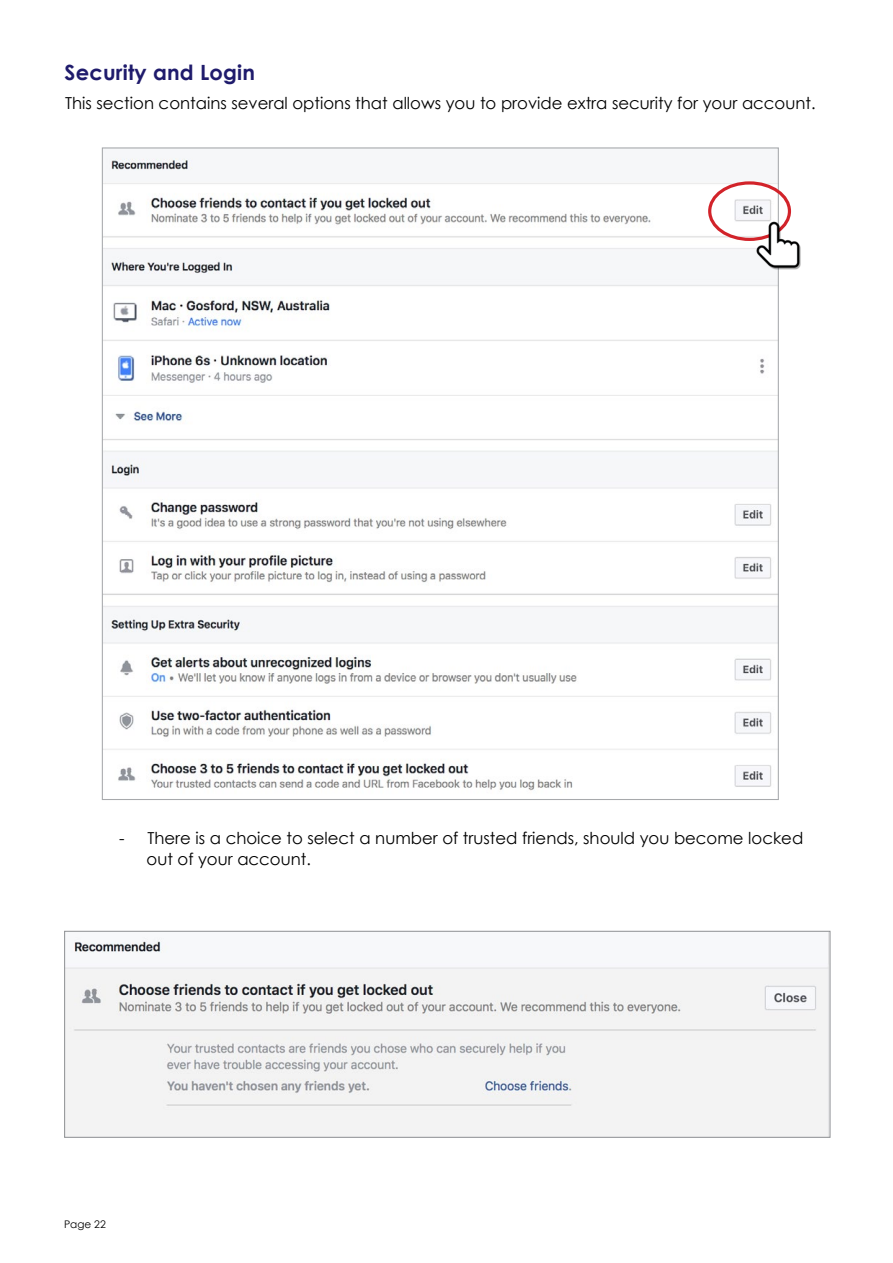
<style>
.page{position:relative;width:893px;height:1263px;background:#fff}
.page>*{position:absolute;margin:0;border:0;box-sizing:border-box;transform-origin:0 0}
.t1{font:700 21px "Century Gothic";letter-spacing:.01em;color:#1f1b6c}
.t2{font:16.5px/21px "Century Gothic";color:#000}
.t3{font:10.5px "Century Gothic";color:#000}
</style>
<div class="page">
<img style="left:104px;top:158px;width:673px;height:633px">
<img style="left:66px;top:937px;width:762px;height:199px">
<div style="left:64px;top:931px;width:766px;height:207px;border:1px solid #939598"></div>
<div style="left:708px;top:181px;width:83px;height:60px;border:3px solid #d2232a;border-radius:50%"></div>
<img style="left:756px;top:221px;width:45px;height:49px">
<p class="t1" style="left:65px;top:56px;width:192px">Security and Login</p>
<p class="t2" style="left:65px;top:93px;width:752px">This section contains several options that allows you to provide extra security for your account.</p>
<p class="t2" style="left:147px;top:827px;width:658px;text-indent:-27px">- There is a choice to select a number of trusted friends, should you become locked out of your account.</p>
<p class="t3" style="left:64px;top:1217px;width:43px">Page 22</p>
</div>
